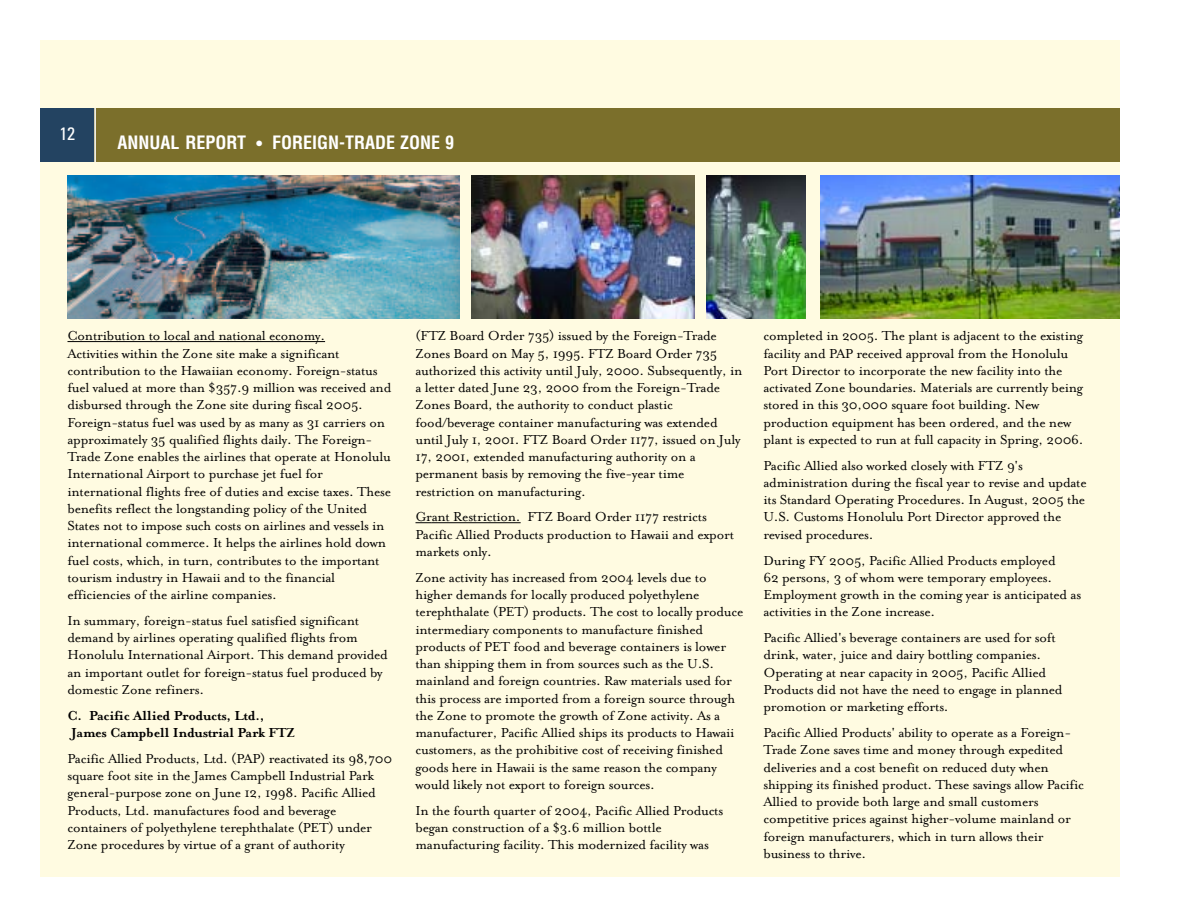
<style>
.page{position:relative;width:1188px;height:918px;background:#fff}
.page>*{position:absolute;margin:0;border:0;box-sizing:border-box;transform-origin:0 0}
.t1{font:700 condensed 18px "Helvetica";color:#fff}
.t2{font:condensed 18px "Univers";color:#fff}
.t3{font:15px/17.2px "Mrs Eaves Roman";letter-spacing:-.02em;color:#000}
.t4{font:700 15px/17.2px "Mrs Eaves";letter-spacing:-.02em;color:#000}
.s1{font-size:15px}
</style>
<div class="page">
<div style="left:40px;top:40px;width:1080px;height:838px;background:#fffbe1"></div>
<img style="left:68px;top:176px;width:391px;height:143px">
<img style="left:472px;top:176px;width:222px;height:143px">
<img style="left:707px;top:176px;width:99px;height:143px">
<img style="left:820px;top:176px;width:299px;height:143px">
<div style="left:40px;top:108px;width:1080px;height:54px;background:#7b6f2b"></div>
<div style="left:40px;top:108px;width:54px;height:54px;background:#234361"></div>
<hr style="left:68px;top:341px;width:257px;height:1px;background:#000">
<svg style="left:416px;top:522px;width:16px;height:1px"></svg>
<hr style="left:432px;top:522px;width:89px;height:1px;background:#000">
<hr style="left:94px;top:108px;width:2px;height:54px;background:#fff">
<p class="t2" style="left:59px;top:127px;width:17px">12</p>
<p class="t1" style="left:117px;top:135px;width:338px">ANNUAL REPORT <span class="s1">•</span> FOREIGN-TRADE ZONE 9</p>
<p class="t3" style="left:68px;top:326px;width:325px">Contribution to local and national economy.<br>Activities within the Zone site make a significant contribution to the Hawaiian economy. Foreign-status fuel valued at more than $357.9 million was received and disbursed through the Zone site during fiscal 2005.<br>Foreign-status fuel was used by as many as 31 carriers on approximately 35 qualified flights daily. The Foreign-Trade Zone enables the airlines that operate at Honolulu International Airport to purchase jet fuel for international flights free of duties and excise taxes. These benefits reflect the longstanding policy of the United States not to impose such costs on airlines and vessels in international commerce. It helps the airlines hold down fuel costs, which, in turn, contributes to the important tourism industry in Hawaii and to the financial efficiencies of the airline companies.</p>
<p class="t3" style="left:68px;top:611px;width:322px">In summary, foreign-status fuel satisfied significant demand by airlines operating qualified flights from Honolulu International Airport. This demand provided an important outlet for foreign-status fuel produced by domestic Zone refiners.</p>
<p class="t4" style="left:68px;top:706px;width:229px">C. Pacific Allied Products, Ltd.,<br>James Campbell Industrial Park FTZ</p>
<p class="t3" style="left:67px;top:749px;width:326px">Pacific Allied Products, Ltd. (PAP) reactivated its 98,700 square foot site in the James Campbell Industrial Park general-purpose zone on June 12, 1998. Pacific Allied Products, Ltd. manufactures food and beverage containers of polyethylene terephthalate (PET) under Zone procedures by virtue of a grant of authority</p>
<p class="t3" style="left:415px;top:326px;width:329px">(FTZ Board Order 735) issued by the Foreign-Trade Zones Board on May 5, 1995. FTZ Board Order 735 authorized this activity until July, 2000. Subsequently, in a letter dated June 23, 2000 from the Foreign-Trade Zones Board, the authority to conduct plastic food/beverage container manufacturing was extended until July 1, 2001. FTZ Board Order 1177, issued on July 17, 2001, extended manufacturing authority on a permanent basis by removing the five-year time restriction on manufacturing.</p>
<p class="t3" style="left:415px;top:508px;width:320px">Grant Restriction. FTZ Board Order 1177 restricts<br>Pacific Allied Products production to Hawaii and export markets only.</p>
<p class="t3" style="left:416px;top:568px;width:329px">Zone activity has increased from 2004 levels due to higher demands for locally produced polyethylene terephthalate (PET) products. The cost to locally produce intermediary components to manufacture finished products of PET food and beverage containers is lower than shipping them in from sources such as the U.S. mainland and foreign countries. Raw materials used for this process are imported from a foreign source through the Zone to promote the growth of Zone activity. As a manufacturer, Pacific Allied ships its products to Hawaii customers, as the prohibitive cost of receiving finished goods here in Hawaii is the same reason the company would likely not export to foreign sources.</p>
<p class="t3" style="left:416px;top:801px;width:309px">In the fourth quarter of 2004, Pacific Allied Products began construction of a $3.6 million bottle manufacturing facility. This modernized facility was</p>
<p class="t3" style="left:763px;top:326px;width:322px">completed in 2005. The plant is adjacent to the existing facility and PAP received approval from the Honolulu Port Director to incorporate the new facility into the activated Zone boundaries. Materials are currently being stored in this 30,000 square foot building. New production equipment has been ordered, and the new plant is expected to run at full capacity in Spring, 2006.</p>
<p class="t3" style="left:763px;top:456px;width:325px">Pacific Allied also worked closely with FTZ 9's administration during the fiscal year to revise and update its Standard Operating Procedures. In August, 2005 the U.S. Customs Honolulu Port Director approved the revised procedures.</p>
<p class="t3" style="left:764px;top:551px;width:319px">During FY 2005, Pacific Allied Products employed<br>62 persons, 3 of whom were temporary employees.<br>Employment growth in the coming year is anticipated as activities in the Zone increase.</p>
<p class="t3" style="left:764px;top:628px;width:301px">Pacific Allied's beverage containers are used for soft drink, water, juice and dairy bottling companies.<br>Operating at near capacity in 2005, Pacific Allied Products did not have the need to engage in planned promotion or marketing efforts.</p>
<p class="t3" style="left:763px;top:723px;width:322px">Pacific Allied Products' ability to operate as a Foreign-Trade Zone saves time and money through expedited deliveries and a cost benefit on reduced duty when shipping its finished product. These savings allow Pacific Allied to provide both large and small customers competitive prices against higher-volume mainland or foreign manufacturers, which in turn allows their business to thrive.</p>
</div>
